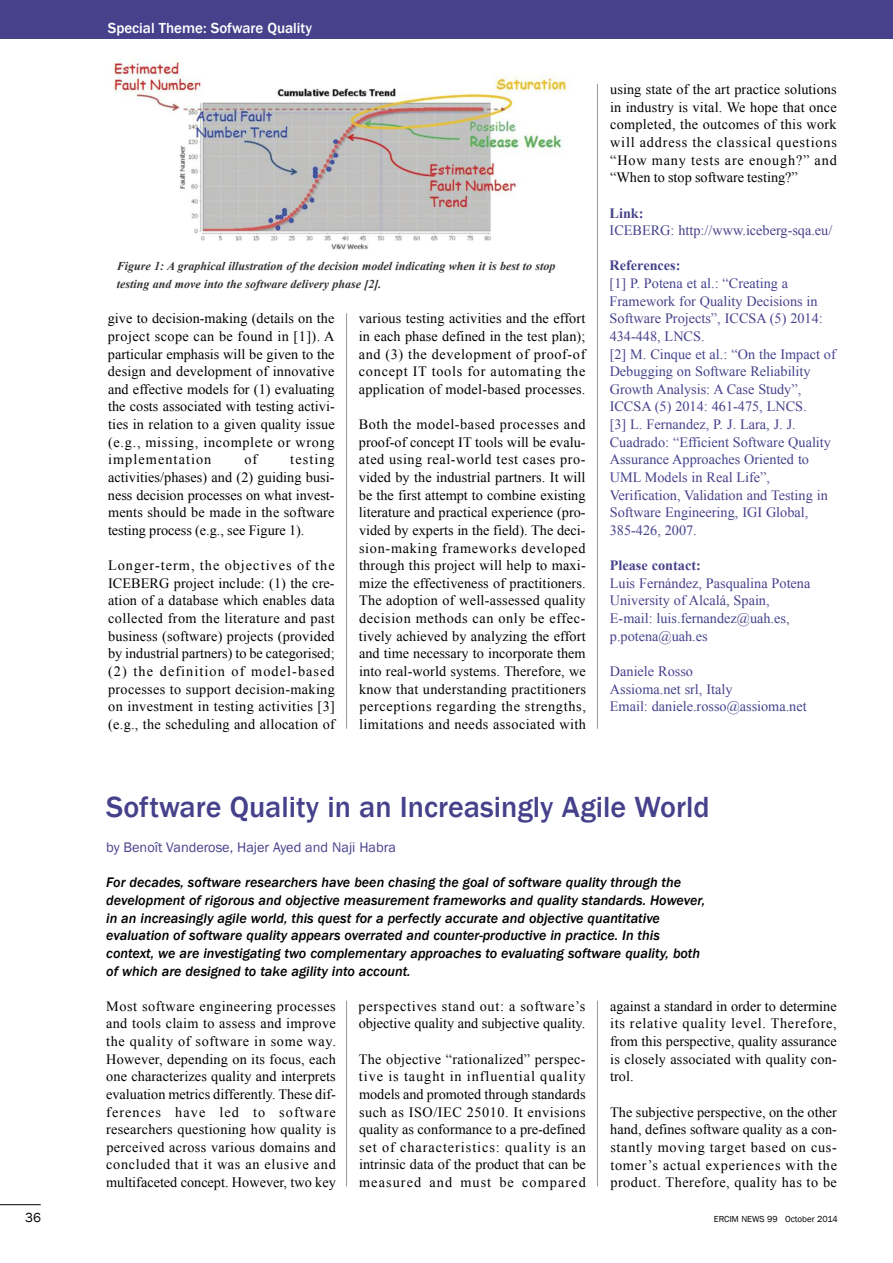
<style>
.page{position:relative;width:893px;height:1263px;background:#fff}
.page>*{position:absolute;margin:0;border:0;box-sizing:border-box;transform-origin:0 0}
.t1{font:500 30px "Franklin Gothic";color:#46418b}
.t2{font:500 15px "Franklin Gothic";color:#fff}
.t3{font:14.25px/17.7px "Times New Roman";letter-spacing:.02em;color:#000;text-align:justify}
.t4{font:14.25px/17.7px "Times New Roman";color:#46418b}
.t5{font:italic 500 14.25px/17.7px "Franklin Gothic";color:#000}
.t6{font:14.25px/17.7px "Times New Roman";color:#000}
.t7{font:14.25px "Franklin Gothic";color:#46418b}
.t8{font:700 14.25px "Times New Roman";color:#46418b}
.t9{font:13.5px "Franklin Gothic";color:#000}
.t10{font:italic 700 12px/17.7px "Times New Roman";color:#333}
.t11{font:9px "Franklin Gothic";color:#000}
</style>
<div class="page">
<hr style="left:346px;top:313px;width:1px;height:416px;background:#999">
<hr style="left:346px;top:1001px;width:1px;height:185px;background:#999">
<hr style="left:597px;top:84px;width:1px;height:645px;background:#999">
<hr style="left:597px;top:1001px;width:1px;height:185px;background:#999">
<hr style="left:0;top:1204px;width:41px;height:1px;background:#000">
<div style="left:0;top:0;width:893px;height:38px;background:#46418b"></div>
<img style="left:114px;top:59px;width:459px;height:191px">
<p class="t2" style="left:108px;top:20px;width:206px">Special Theme: Sofware Quality</p>
<p class="t10" style="left:117px;top:258px;width:440px">Figure 1: A graphical illustration of the decision model indicating when it is best to stop testing and move into the software delivery phase [2].</p>
<p class="t3" style="left:108px;top:310px;width:229px">give to decision-making (details on the project scope can be found in [1]). A particular emphasis will be given to the design and development of innovative and effective models for (1) evaluating the costs associated with testing activi&shy;ties in relation to a given quality issue (e.g., missing, incomplete or wrong implementation</p>
<p class="t3" style="left:108px;top:451px;width:228px;text-indent:182px">testing activities/phases) and (2) guiding busi&shy;ness decision processes on what invest&shy;ments should be made in the software testing process (e.g., see Figure 1).</p>
<p class="t3" style="left:108px;top:556px;width:228px">Longer-term, the objectives of the ICEBERG project include: (1) the cre&shy;ation of a database which enables data collected from the literature and past business (software) projects (provided by industrial partners) to be categorised; (2) the definition of model-based processes to support decision-making on investment in testing activities [3] (e.g., the scheduling and allocation of</p>
<p class="t3" style="left:244px;top:451px;width:14px">of</p>
<p class="t3" style="left:359px;top:310px;width:228px">various testing activities and the effort in each phase defined in the test plan); and (3) the development of proof-of concept IT tools for automating the application of model-based processes.</p>
<p class="t3" style="left:359px;top:415px;width:229px">Both the model-based processes and proof-of concept IT tools will be evalu&shy;ated using real-world test cases pro&shy;vided by the industrial partners. It will be the first attempt to combine existing literature and practical experience (pro&shy;vided by experts in the field). The deci&shy;sion-making frameworks developed through this project will help to maxi&shy;mize the effectiveness of practitioners.<br>The adoption of well-assessed quality decision methods can only be effec&shy;tively achieved by analyzing the effort and time necessary to incorporate them into real-world systems. Therefore, we know that understanding practitioners perceptions regarding the strengths, limitations and needs associated with</p>
<p class="t3" style="left:610px;top:81px;width:228px">using state of the art practice solutions in industry is vital. We hope that once completed, the outcomes of this work will address the classical questions “How many tests are enough?” and “When to stop software testing?”</p>
<p class="t8" style="left:610px;top:205px;width:36px">Link:</p>
<p class="t4" style="left:610px;top:222px;width:224px">ICEBERG: http://www.iceberg-sqa.eu/</p>
<p class="t8" style="left:610px;top:258px;width:72px">References:</p>
<p class="t4" style="left:610px;top:274px;width:228px">[1] P. Potena et al.: “Creating a<br>Framework for Quality Decisions in<br>Software Projects”, ICCSA (5) 2014:<br>434-448, LNCS.<br>[2] M. Cinque et al.: “On the Impact of<br>Debugging on Software Reliability<br>Growth Analysis: A Case Study”,<br>ICCSA (5) 2014: 461-475, LNCS.<br>[3] L. Fernandez, P. J. Lara, J. J.<br>Cuadrado: “Efficient Software Quality<br>Assurance Approaches Oriented to<br>UML Models in Real Life”,<br>Verification, Validation and Testing in<br>Software Engineering, IGI Global,<br>385-426, 2007.</p>
<p class="t8" style="left:610px;top:557px;width:92px">Please contact:</p>
<p class="t4" style="left:610px;top:574px;width:202px">Luis Fernández, Pasqualina Potena<br>University of Alcalá, Spain,<br>E-mail: luis.fernandez@uah.es, p.potena@uah.es</p>
<p class="t4" style="left:610px;top:662px;width:198px">Daniele Rosso<br>Assioma.net srl, Italy<br>Email: daniele.rosso@assioma.net</p>
<h1 class="t1" style="left:106px;top:789px;width:605px">Software Quality in an Increasingly Agile World</h1>
<p class="t7" style="left:106px;top:839px;width:291px">by Benoît Vanderose, Hajer Ayed and Naji Habra</p>
<p class="t5" style="left:106px;top:873px;width:600px">For decades, software researchers have been chasing the goal of software quality through the development of rigorous and objective measurement frameworks and quality standards. However, in an increasingly agile world, this quest for a perfectly accurate and objective quantitative evaluation of software quality appears overrated and counter-productive in practice. In this context, we are investigating two complementary approaches to evaluating software quality, both of which are designed to take agility into account.</p>
<p class="t3" style="left:106px;top:997px;width:231px">Most software engineering processes and tools claim to assess and improve the quality of software in some way.<br>However, depending on its focus, each one characterizes quality and interprets evaluation metrics differently. These dif&shy;ferences have led to software researchers questioning how quality is perceived across various domains and concluded that it was an elusive and multifaceted concept. However, two key</p>
<p class="t6" style="left:359px;top:997px;width:228px">perspectives stand out: a software’s objective quality and subjective quality.</p>
<p class="t3" style="left:359px;top:1050px;width:229px">The objective “rationalized” perspec&shy;tive is taught in influential quality models and promoted through standards such as ISO/IEC 25010. It envisions quality as conformance to a pre-defined set of characteristics: quality is an intrinsic data of the product that can be measured and must be compared</p>
<p class="t3" style="left:610px;top:997px;width:228px">against a standard in order to determine its relative quality level. Therefore, from this perspective, quality assurance is closely associated with quality con&shy;trol.</p>
<p class="t3" style="left:610px;top:1103px;width:228px">The subjective perspective, on the other hand, defines software quality as a con&shy;stantly moving target based on cus&shy;tomer’s actual experiences with the product. Therefore, quality has to be</p>
<p class="t9" style="left:25px;top:1210px;width:17px">36</p>
<p class="t11" style="left:714px;top:1214px;width:125px">ERCIM NEWS 99 October 2014</p>
</div>
